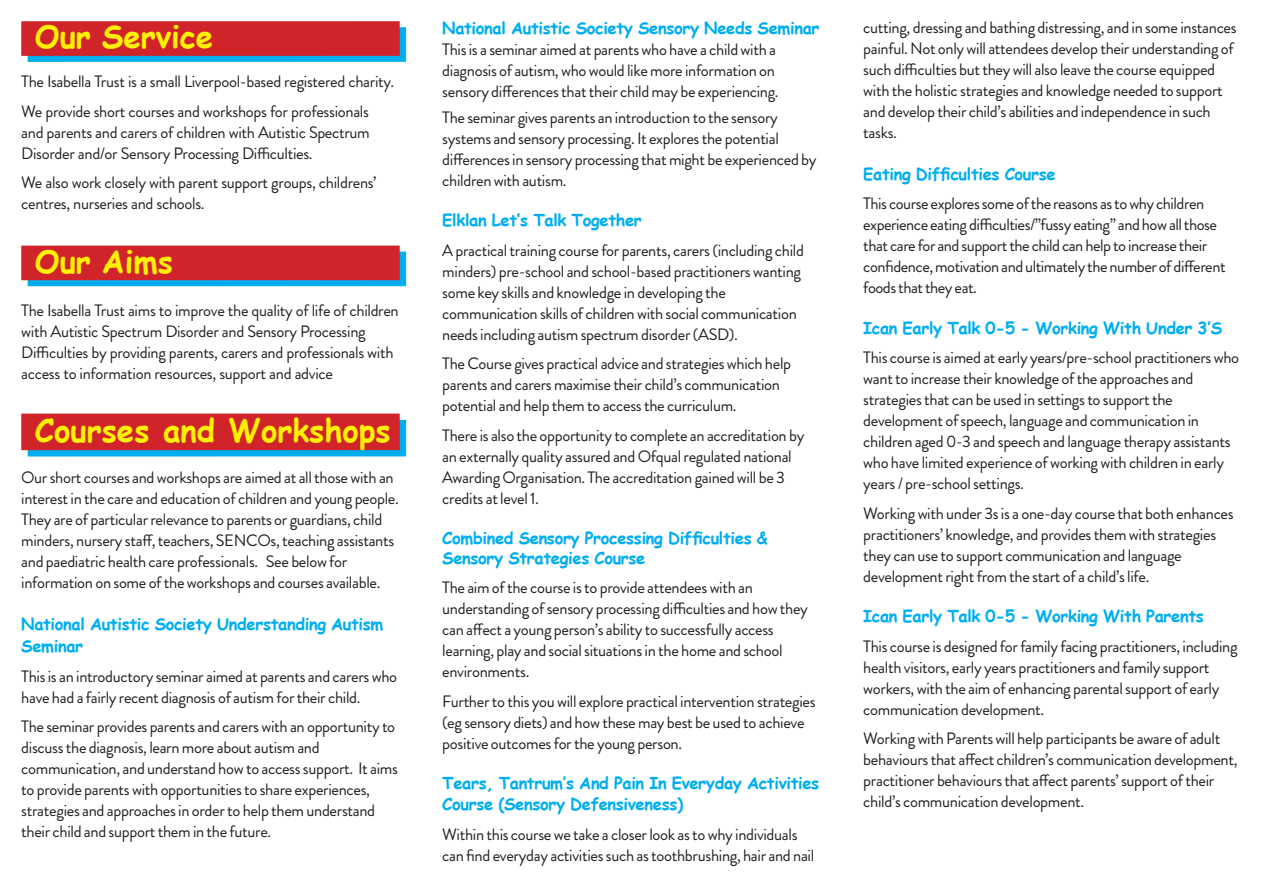
<style>
.page{position:relative;width:1263px;height:893px;background:#fff}
.page>*{position:absolute;margin:0;border:0;box-sizing:border-box;transform-origin:0 0}
.t1{font:700 31.65px "Comic Sans MS";color:#fff101}
.t2{font:16.5px/21px "Brandon Grotesque";letter-spacing:-.02em;color:#231f20}
.t3{font:700 16.5px/22.5px "Comic Sans MS";letter-spacing:-.02em;color:#00aeef}
</style>
<div class="page">
<div style="left:28px;top:27px;width:378px;height:35px;background:#00aeef"></div>
<svg style="left:28px;top:252px;width:378px;height:34px;background:#06a9e8"></svg>
<svg style="left:28px;top:420px;width:378px;height:36px;background:#04aaea"></svg>
<div style="left:21px;top:21px;width:379px;height:35px;background:#d1232a"></div>
<div style="left:21px;top:246px;width:379px;height:34px;background:#d1232a"></div>
<div style="left:21px;top:414px;width:379px;height:36px;background:#d1232a"></div>
<p class="t1" style="left:35px;top:13px;width:180px">Our Service</p>
<p class="t2" style="left:21px;top:71px;width:375px">The Isabella Trust is a small Liverpool-based registered charity.</p>
<p class="t2" style="left:21px;top:101px;width:350px;text-align:justify">We provide short courses and workshops for professionals and parents and carers of children with Autistic Spectrum Disorder and/or Sensory Processing Difficulties.</p>
<p class="t2" style="left:21px;top:172px;width:357px">We also work closely with parent support groups, childrens’ centres, nurseries and schools.</p>
<p class="t1" style="left:35px;top:238px;width:140px">Our Aims</p>
<p class="t2" style="left:21px;top:300px;width:379px">The Isabella Trust aims to improve the quality of life of children with Autistic Spectrum Disorder and Sensory Processing Difficulties by providing parents, carers and professionals with access to information resources, support and advice</p>
<p class="t1" style="left:35px;top:407px;width:357px">Courses and Workshops</p>
<p class="t2" style="left:21px;top:467px;width:379px">Our short courses and workshops are aimed at all those with an interest in the care and education of children and young people.<br>They are of particular relevance to parents or guardians, child minders, nursery staff, teachers, SENCOs, teaching assistants and paediatric health care professionals. See below for information on some of the workshops and courses available.</p>
<p class="t3" style="left:21px;top:612px;width:364px">National Autistic Society Understanding Autism<br>Seminar</p>
<p class="t2" style="left:21px;top:666px;width:377px">This is an introductory seminar aimed at parents and carers who have had a fairly recent diagnosis of autism for their child.</p>
<p class="t2" style="left:21px;top:716px;width:378px">The seminar provides parents and carers with an opportunity to discuss the diagnosis, learn more about autism and communication, and understand how to access support. It aims to provide parents with opportunities to share experiences, strategies and approaches in order to help them understand their child and support them in the future.</p>
<p class="t3" style="left:442px;top:16px;width:379px">National Autistic Society Sensory Needs Seminar</p>
<p class="t2" style="left:442px;top:39px;width:338px">This is a seminar aimed at parents who have a child with a diagnosis of autism, who would like more information on sensory differences that their child may be experiencing.</p>
<p class="t2" style="left:442px;top:107px;width:376px">The seminar gives parents an introduction to the sensory systems and sensory processing. It explores the potential differences in sensory processing that might be experienced by children with autism.</p>
<p class="t3" style="left:442px;top:208px;width:201px">Elklan Let’s Talk Together</p>
<p class="t2" style="left:442px;top:240px;width:363px">A practical training course for parents, carers (including child minders) pre-school and school-based practitioners wanting some key skills and knowledge in developing the communication skills of children with social communication needs including autism spectrum disorder (ASD).</p>
<p class="t2" style="left:442px;top:353px;width:350px">The Course gives practical advice and strategies which help parents and carers maximise their child’s communication potential and help them to access the curriculum.</p>
<p class="t2" style="left:442px;top:425px;width:364px">There is also the opportunity to complete an accreditation by an externally quality assured and Ofqual regulated national Awarding Organisation. The accreditation gained will be 3 credits at level 1.</p>
<p class="t3" style="left:442px;top:528px;width:327px;line-height:19.5px">Combined Sensory Processing Difficulties &amp;<br>Sensory Strategies Course</p>
<p class="t2" style="left:442px;top:577px;width:367px">The aim of the course is to provide attendees with an understanding of sensory processing difficulties and how they can affect a young person’s ability to successfully access learning, play and social situations in the home and school environments.</p>
<p class="t2" style="left:442px;top:691px;width:375px">Further to this you will explore practical intervention strategies (eg sensory diets) and how these may best be used to achieve positive outcomes for the young person.</p>
<p class="t3" style="left:442px;top:772px;width:379px;line-height:21px">Tears, Tantrum’s And Pain In Everyday Activities<br>Course (Sensory Defensiveness)</p>
<p class="t2" style="left:442px;top:824px;width:373px">Within this course we take a closer look as to why individuals can find everyday activities such as toothbrushing, hair and nail</p>
<p class="t2" style="left:863px;top:17px;width:375px">cutting, dressing and bathing distressing, and in some instances painful. Not only will attendees develop their understanding of such difficulties but they will also leave the course equipped with the holistic strategies and knowledge needed to support and develop their child’s abilities and independence in such tasks.</p>
<p class="t3" style="left:863px;top:162px;width:194px">Eating Difficulties Course</p>
<p class="t2" style="left:863px;top:193px;width:364px">This course explores some of the reasons as to why children experience eating difficulties/”fussy eating” and how all those that care for and support the child can help to increase their confidence, motivation and ultimately the number of different foods that they eat.</p>
<p class="t3" style="left:863px;top:316px;width:360px">Ican Early Talk 0-5 - Working With Under 3’S</p>
<p class="t2" style="left:863px;top:347px;width:377px">This course is aimed at early years/pre-school practitioners who want to increase their knowledge of the approaches and strategies that can be used in settings to support the development of speech, language and communication in children aged 0-3 and speech and language therapy assistants who have limited experience of working with children in early years / pre-school settings.</p>
<p class="t2" style="left:863px;top:503px;width:372px">Working with under 3s is a one-day course that both enhances practitioners’ knowledge, and provides them with strategies they can use to support communication and language development right from the start of a child’s life.</p>
<p class="t3" style="left:863px;top:604px;width:342px">Ican Early Talk 0-5 - Working With Parents</p>
<p class="t2" style="left:863px;top:636px;width:376px">This course is designed for family facing practitioners, including health visitors, early years practitioners and family support workers, with the aim of enhancing parental support of early communication development.</p>
<p class="t2" style="left:863px;top:728px;width:376px">Working with Parents will help participants be aware of adult behaviours that affect children’s communication development, practitioner behaviours that affect parents’ support of their child’s communication development.</p>
</div>
